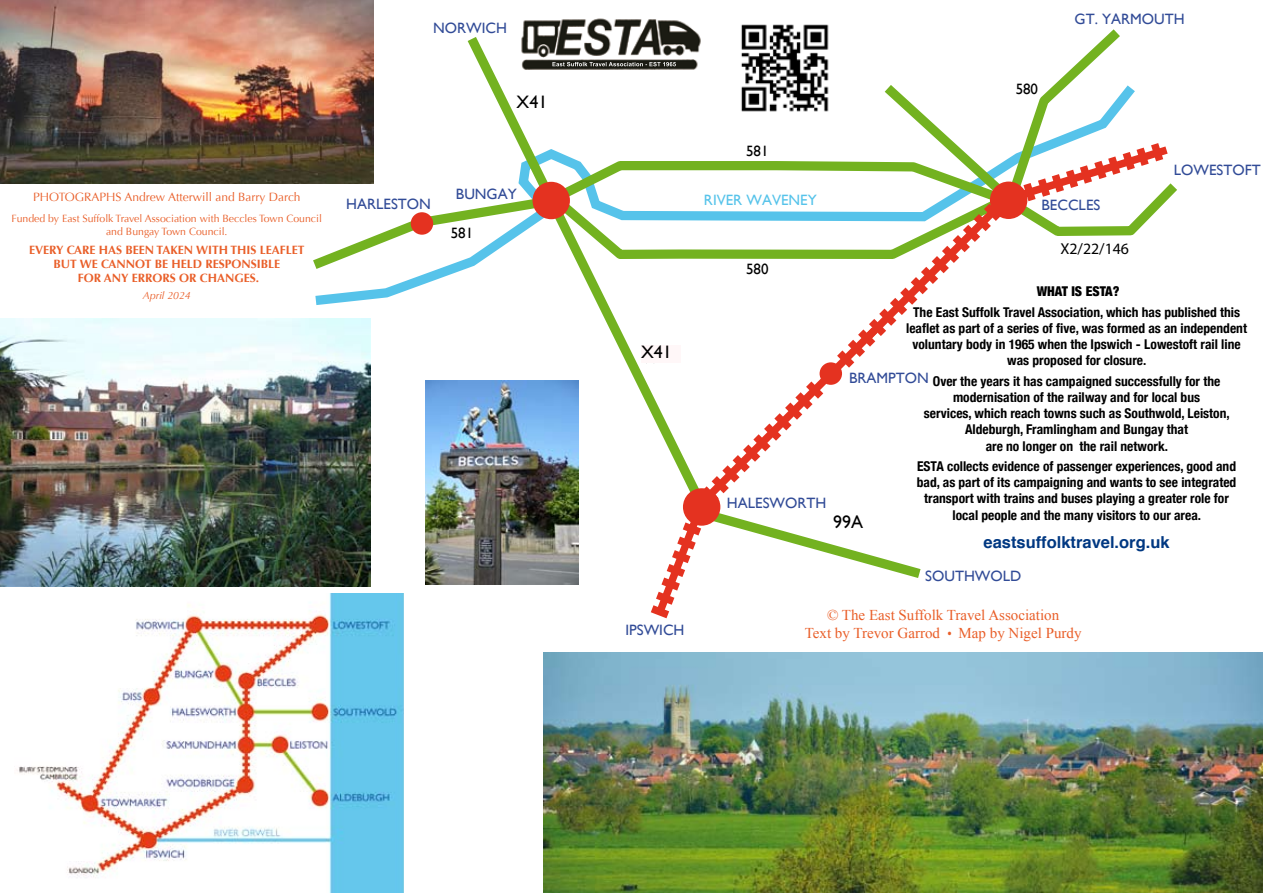
<style>
.page{position:relative;width:1263px;height:893px;background:#fff}
.page>*{position:absolute;margin:0;border:0;box-sizing:border-box;transform-origin:0 0}
.t1{font:18px "Gill Sans";color:#000}
.t2{font:700 16.5px "Helvetica";color:#003882}
.t3{font:15.9px "Myriad Pro";color:#000}
.t4{font:15px "Gill Sans";color:#314b97}
.t5{font:15px/18px "Times New Roman";color:#e95e28;text-align:center}
.t6{font:15px "Gill Sans";color:#000}
.t7{font:15px "Gill Sans";color:#56c3ea}
.t8{font:700 condensed 13.5px/16.2px "Helvetica Neue";color:#000;text-align:center}
.t9{font:900 condensed 13.5px "Helvetica Neue";color:#000}
.t10{font:700 12px/14.4px "Optima";color:#e95e28;text-align:center}
.t11{font:12px "Optima";color:#e95e28}
.t12{font:10.5px/12.6px "Optima";color:#e95e28;text-align:center}
.t13{font:italic 10.5px "Optima";color:#e95e28}
.s1{font-family:"Helvetica CY Bold"}
</style>
<div class="page">
<svg style="left:303px;top:29px;width:873px;height:590px"></svg>
<div style="left:683px;top:488px;width:37px;height:38px;background:#e43220;border-radius:50%"></div>
<div style="left:990px;top:182px;width:37px;height:37px;background:#e43220;border-radius:50%"></div>
<div style="left:532px;top:182px;width:38px;height:37px;background:#e43220;border-radius:50%"></div>
<div style="left:819px;top:362px;width:23px;height:23px;background:#e43220;border-radius:50%"></div>
<div style="left:411px;top:212px;width:22px;height:23px;background:#e43220;border-radius:50%"></div>
<img style="left:19px;top:594px;width:385px;height:299px">
<img style="left:519px;top:18px;width:185px;height:55px">
<img style="left:0;top:319px;width:371px;height:268px">
<img style="left:544px;top:652px;width:719px;height:241px">
<img style="left:0;top:0;width:374px;height:184px">
<img style="left:425px;top:381px;width:153px;height:204px">
<img style="left:731px;top:24px;width:107px;height:96px">
<div style="left:641px;top:345px;width:40px;height:18px;background:#fff7f8"></div>
<p class="t4" style="left:433px;top:19px;width:75px">NORWICH</p>
<h1 class="t1" style="left:517px;top:92px;width:32px">X41</h1>
<p class="t11" style="left:33px;top:190px;width:269px">Photographs Andrew Atterwill and Barry Darch</p>
<p class="t12" style="left:12px;top:213px;width:312px">Funded by East Suffolk Travel Association with Beccles Town Council and Bungay Town Council.</p>
<p class="t10" style="left:29px;top:242px;width:277px">EVERY CARE HAS BEEN TAKEN WITH THIS LEAFLET<br>BUT WE CANNOT BE HELD RESPONSIBLE<br>FOR ANY ERRORS OR CHANGES.</p>
<p class="t13" style="left:143px;top:290px;width:49px">April 2024</p>
<p class="t4" style="left:346px;top:195px;width:86px">HARLESTON</p>
<p class="t4" style="left:456px;top:185px;width:62px">BUNGAY</p>
<p class="t6" style="left:451px;top:224px;width:24px">581</p>
<p class="t4" style="left:1074px;top:10px;width:112px">GT. YARMOUTH</p>
<h1 class="t1" style="left:641px;top:341px;width:32px">X41</h1>
<p class="t6" style="left:644px;top:349px;width:26px">99A</p>
<p class="t4" style="left:625px;top:622px;width:61px">IPSWICH</p>
<p class="t6" style="left:1016px;top:80px;width:24px">580</p>
<p class="t6" style="left:746px;top:142px;width:24px">581</p>
<p class="t7" style="left:704px;top:191px;width:114px">RIVER WAVENEY</p>
<p class="t4" style="left:1041px;top:196px;width:60px">BECCLES</p>
<p class="t4" style="left:1174px;top:161px;width:89px">LOWESTOFT</p>
<p class="t6" style="left:746px;top:260px;width:24px">580</p>
<p class="t4" style="left:727px;top:494px;width:101px">HALESWORTH</p>
<p class="t3" style="left:1060px;top:239px;width:70px">X2/22/146</p>
<p class="t9" style="left:1037px;top:283px;width:84px">WHAT IS ESTA?</p>
<p class="t8" style="left:906px;top:304px;width:342px">The East Suffolk Travel Association, which has published this leaflet as part of a series of five, was formed as an independent voluntary body in 1965 when the Ipswich - Lowestoft rail line was proposed for closure.</p>
<p class="t8" style="left:924px;top:373px;width:307px">Over the years it has campaigned successfully for the modernisation of the railway and for local bus<br>services, which reach towns such as Southwold, Leiston, Aldeburgh, Framlingham and Bungay that<br>are no longer on the rail network.</p>
<p class="t8" style="left:917px;top:458px;width:321px">ESTA collects evidence of passenger experiences, good and bad, as part of its campaigning and wants to see integrated transport with trains and buses playing a greater role for local people and the many visitors to our area.</p>
<p class="t2" style="left:983px;top:529px;width:188px">eastsuffolktravel.org.uk</p>
<p class="t4" style="left:849px;top:369px;width:81px">BRAMPTON</p>
<h1 class="t1" style="left:833px;top:512px;width:32px">99A</h1>
<p class="t4" style="left:925px;top:567px;width:98px">SOUTHWOLD</p>
<p class="t5" style="left:805px;top:606px;width:278px">© The East Suffolk Travel Association<br>Text by Trevor Garrod <span class="s1">•</span> Map by Nigel Purdy</p>
</div>
